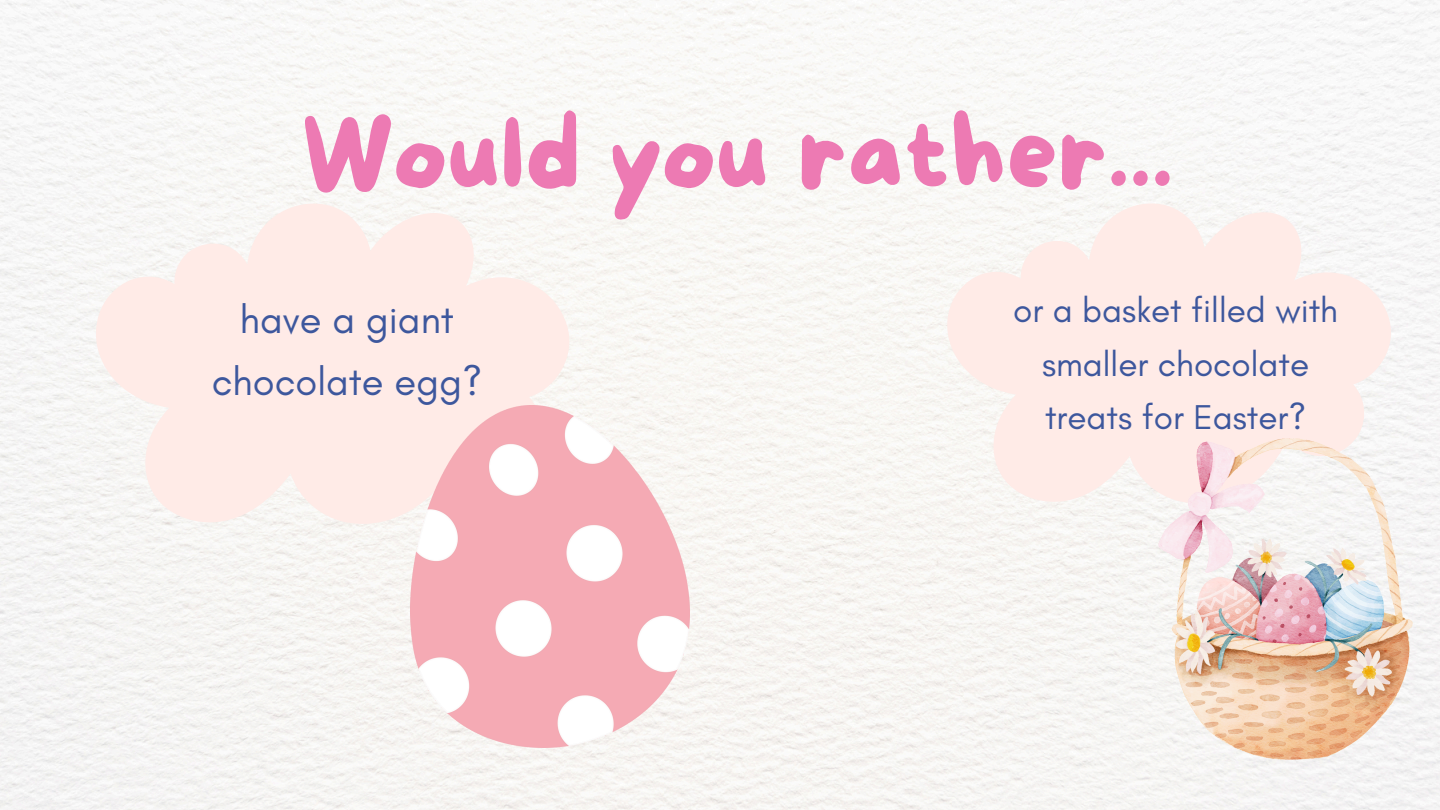
<style>
.page{position:relative;width:1440px;height:810px;background:#fff}
.page>*{position:absolute;margin:0;border:0;box-sizing:border-box;transform-origin:0 0}
.t1{font:101px "More Sugar";color:#ed7ab3}
.t2{font:39.9px/61.2px "Glacial Indifference";color:#3d579d;text-align:center}
.t3{font:35.1px/53.9px "Glacial Indifference";color:#3d579d;text-align:center}
</style>
<div class="page">
<svg style="left:94px;top:201px;width:478px;height:328px;fill:#ffebe7"></svg>
<svg style="left:945px;top:201px;width:449px;height:307px;fill:#ffebe7"></svg>
<img style="left:1159px;top:439px;width:253px;height:321px">
<img style="left:410px;top:405px;width:280px;height:343px">
<p class="t1" style="left:301px;top:100px;width:874px">Would you rather...</p>
<h2 class="t2" style="left:212px;top:289px;width:272px">have a giant chocolate egg?</h2>
<p class="t3" style="left:1013px;top:282px;width:327px">or a basket filled with smaller chocolate treats for Easter?</p>
</div>
